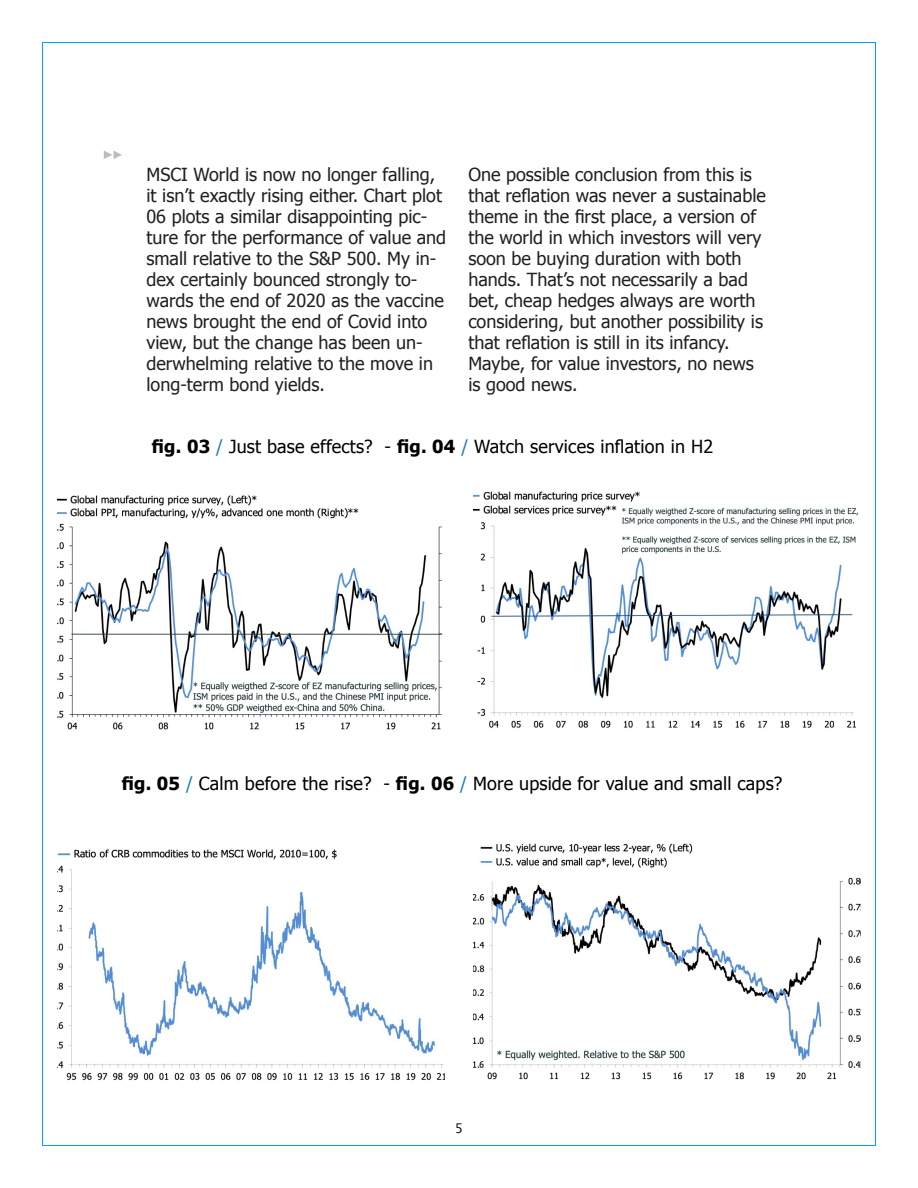
<style>
.page{position:relative;width:918px;height:1188px;background:#fff}
.page>*{position:absolute;margin:0;border:0;box-sizing:border-box;transform-origin:0 0}
.t1{font:18px/21px "Tahoma";color:#231f20}
.t2{font:18px "Tahoma";letter-spacing:.01em;color:#000}
.t3{font:13.5px "Lucida Grande";color:#231f20}
.s1{font-weight:700}
.s2{color:#1981b4}
</style>
<div class="page">
<svg style="left:104px;top:151px;width:18px;height:8px"></svg>
<img style="left:58px;top:495px;width:385px;height:235px">
<img style="left:58px;top:849px;width:387px;height:232px">
<img style="left:473px;top:491px;width:386px;height:237px">
<img style="left:473px;top:843px;width:387px;height:237px">
<p class="t1" style="left:146px;top:165px;width:301px">MSCI World is now no longer falling, it isn’t exactly rising either. Chart plot 06 plots a similar disappointing pic&shy;ture for the performance of value and small relative to the S&amp;P 500. My in&shy;dex certainly bounced strongly to&shy;wards the end of 2020 as the vaccine news brought the end of Covid into view, but the change has been un&shy;derwhelming relative to the move in long-term bond yields.</p>
<p class="t1" style="left:468px;top:165px;width:299px">One possible conclusion from this is that reflation was never a sustainable theme in the first place, a version of the world in which investors will very soon be buying duration with both hands. That’s not necessarily a bad bet, cheap hedges always are worth considering, but another possibility is that reflation is still in its infancy.<br>Maybe, for value investors, no news is good news.</p>
<p class="t2" style="left:152px;top:439px;width:563px"><span class="s1">fig. 03</span> <span class="s2">/</span> Just base effects? - <span class="s1">fig. 04</span> <span class="s2">/</span> Watch services inflation in H2</p>
<p class="t2" style="left:122px;top:776px;width:662px"><span class="s1">fig. 05</span> <span class="s2">/</span> Calm before the rise? - <span class="s1">fig. 06</span> <span class="s2">/</span> More upside for value and small caps?</p>
<p class="t3" style="left:455px;top:1122px;width:10px">5</p>
</div>
